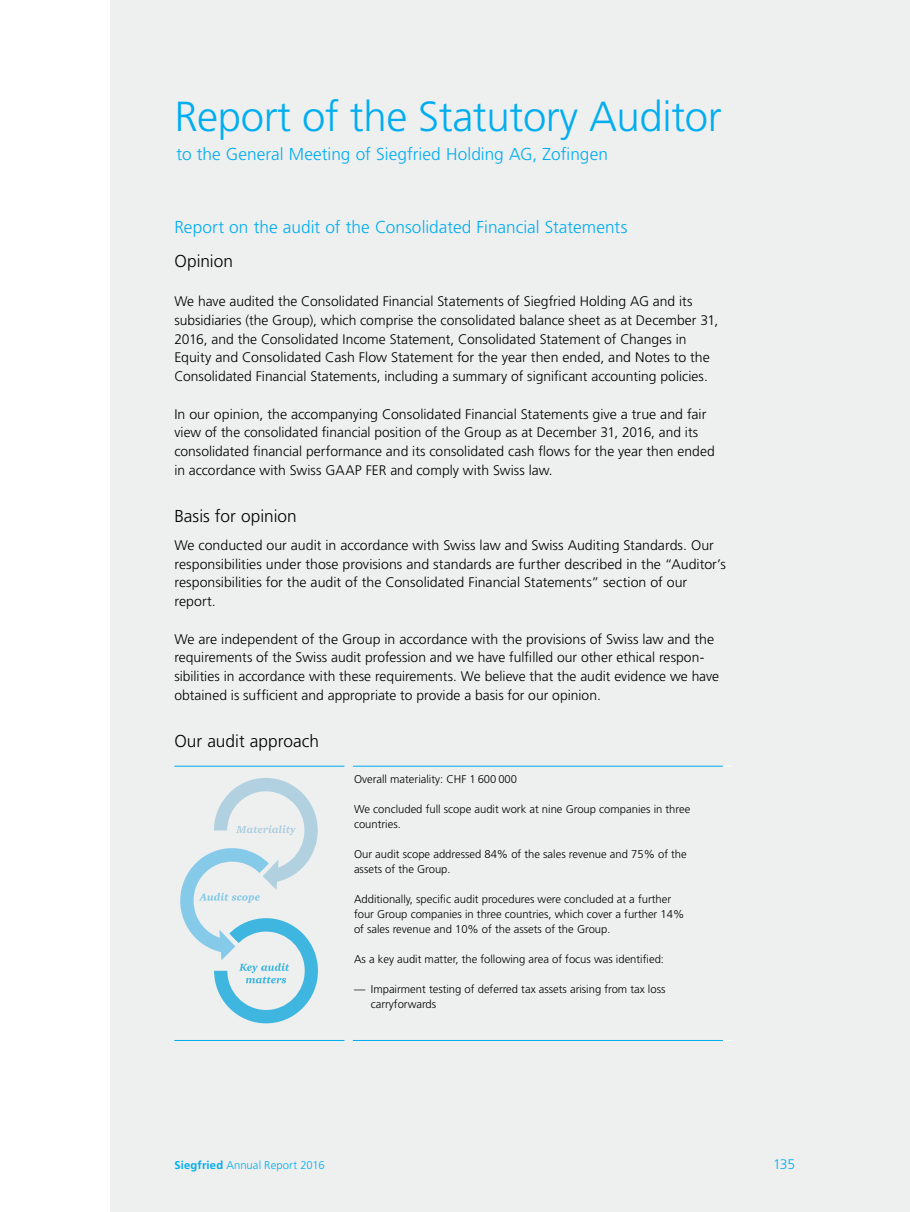
<style>
.page{position:relative;width:910px;height:1212px;background:#fff}
.page>*{position:absolute;margin:0;border:0;box-sizing:border-box;transform-origin:0 0}
.t1{font:300 42px "Frutiger LT Std";letter-spacing:-.01em;color:#00aeef}
.t2{font:300 17.25px "Frutiger LT Std";color:#00aeef}
.t3{font:300 17.25px "Frutiger LT Std";color:#000}
.t4{font:300 13.8px/18.8px "Frutiger LT Std";color:#000}
.t5{font:300 13.8px "Frutiger LT Std";color:#00aeef}
.t6{font:300 11.25px/15px "Frutiger LT Std";color:#000}
.t7{font:300 11.25px "Frutiger LT Std";letter-spacing:.01em;color:#00aeef}
.s1{font-weight:700}
</style>
<div class="page">
<div style="left:111px;top:0;width:799px;height:1212px;background:#eeefef"></div>
<hr style="left:174px;top:766px;width:170px;height:1px;background:#00aeef">
<hr style="left:353px;top:766px;width:370px;height:1px;background:#00aeef">
<hr style="left:174px;top:1040px;width:170px;height:1px;background:#00aeef">
<hr style="left:353px;top:1040px;width:370px;height:1px;background:#00aeef">
<svg style="left:180px;top:778px;width:138px;height:246px"></svg>
<h1 class="t1" style="left:174px;top:93px;width:549px">Report of the Statutory Auditor</h1>
<p class="t2" style="left:176px;top:144px;width:433px">to the General Meeting of Siegfried Holding AG, Zofingen</p>
<p class="t2" style="left:174px;top:218px;width:455px">Report on the audit of the Consolidated Financial Statements</p>
<p class="t3" style="left:174px;top:251px;width:60px">Opinion</p>
<p class="t4" style="left:174px;top:292px;width:545px">We have audited the Consolidated Financial Statements of Siegfried Holding AG and its subsidiaries (the Group), which comprise the consolidated balance sheet as at December 31, 2016, and the Consolidated Income Statement, Consolidated Statement of Changes in Equity and Consolidated Cash Flow Statement for the year then ended, and Notes to the Consolidated Financial Statements, including a summary of significant accounting policies.</p>
<p class="t4" style="left:174px;top:405px;width:542px">In our opinion, the accompanying Consolidated Financial Statements give a true and fair view of the consolidated financial position of the Group as at December 31, 2016, and its consolidated financial performance and its consolidated cash flows for the year then ended in accordance with Swiss GAAP FER and comply with Swiss law.</p>
<p class="t3" style="left:174px;top:506px;width:124px">Basis for opinion</p>
<p class="t4" style="left:174px;top:536px;width:553px">We conducted our audit in accordance with Swiss law and Swiss Auditing Standards. Our responsibilities under those provisions and standards are further described in the “Auditor’s responsibilities for the audit of the Consolidated Financial Statements” section of our report.</p>
<p class="t4" style="left:174px;top:630px;width:546px">We are independent of the Group in accordance with the provisions of Swiss law and the requirements of the Swiss audit profession and we have fulfilled our other ethical respon&shy;sibilities in accordance with these requirements. We believe that the audit evidence we have obtained is sufficient and appropriate to provide a basis for our opinion.</p>
<p class="t3" style="left:174px;top:731px;width:146px">Our audit approach</p>
<p class="t6" style="left:354px;top:772px;width:165px">Overall materiality: CHF 1 600 000</p>
<p class="t6" style="left:354px;top:802px;width:338px">We concluded full scope audit work at nine Group companies in three countries.</p>
<p class="t6" style="left:354px;top:847px;width:334px">Our audit scope addressed 84% of the sales revenue and 75% of the assets of the Group.</p>
<p class="t6" style="left:354px;top:892px;width:332px">Additionally, specific audit procedures were concluded at a further four Group companies in three countries, which cover a further 14% of sales revenue and 10% of the assets of the Group.</p>
<p class="t6" style="left:354px;top:952px;width:312px">As a key audit matter, the following area of focus was identified:</p>
<p class="t6" style="left:371px;top:982px;width:296px;text-indent:-17px">— Impairment testing of deferred tax assets arising from tax loss carryforwards</p>
<p class="t7" style="left:174px;top:1158px;width:152px"><span class="s1">Siegfried</span> Annual Report 2016</p>
<p class="t5" style="left:773px;top:1156px;width:24px">135</p>
</div>
